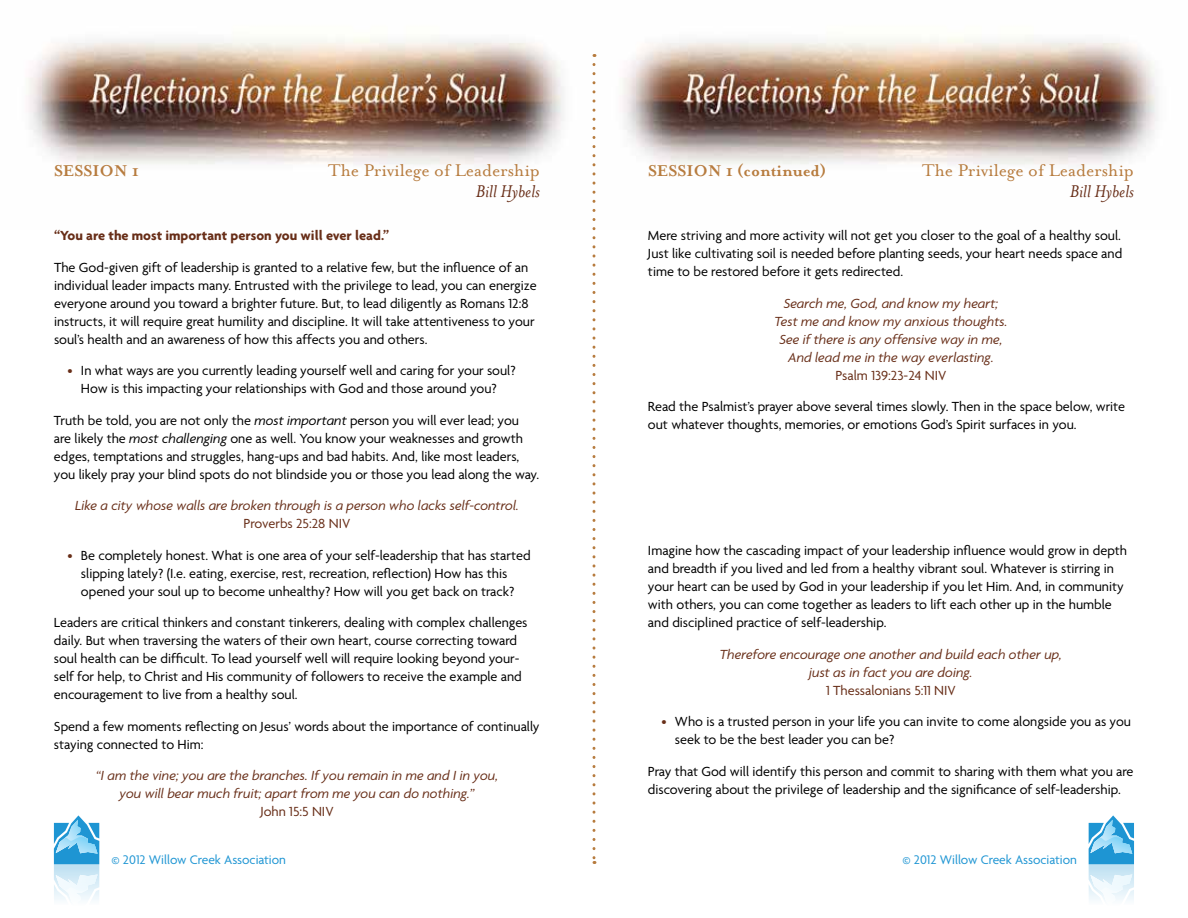
<style>
.page{position:relative;width:1188px;height:918px;background:#fff}
.page>*{position:absolute;margin:0;border:0;box-sizing:border-box;transform-origin:0 0}
.t1{font:19.5px "Mrs Eaves Roman";color:#b77c3f}
.t2{font:italic 19.5px "Mrs Eaves";color:#682e18}
.t3{font:700 18px "Mrs Eaves";color:#b77c3f}
.t4{font:14.25px/18px "Agenda";color:#000}
.t5{font:italic 14.25px/18px "Agenda";color:#682e18;text-align:center}
.t6{font:14.25px "Agenda";color:#682e18}
.t7{font:700 14.25px "Agenda";color:#682e18}
.t8{font:13.5px "Agenda";color:#1e95d3}
.s1{color:#682e18}
.s2{font-style:italic}
</style>
<div class="page">
<img style="left:28px;top:37px;width:1130px;height:129px">
<svg style="left:592px;top:64px;width:4px;height:800px"></svg>
<svg style="left:54px;top:815px;width:45px;height:85px"></svg>
<svg style="left:1089px;top:815px;width:45px;height:85px"></svg>
<p class="t3" style="left:54px;top:161px;width:86px">SESSION 1</p>
<h1 class="t1" style="left:328px;top:160px;width:213px">The Privilege of Leadership</h1>
<h1 class="t2" style="left:476px;top:181px;width:66px">Bill Hybels</h1>
<p class="t7" style="left:54px;top:227px;width:337px">“You are the most important person you will ever lead.”</p>
<p class="t4" style="left:54px;top:258px;width:484px">The God-given gift of leadership is granted to a relative few, but the influence of an individual leader impacts many. Entrusted with the privilege to lead, you can energize everyone around you toward a brighter future. But, to lead diligently as Romans 12:8 instructs, it will require great humility and discipline. It will take attentiveness to your soul’s health and an awareness of how this affects you and others.</p>
<p class="t4" style="left:67px;top:362px;width:450px;text-align:center"><span class="s1">•</span> In what ways are you currently leading yourself well and caring for your soul?<br>How is this impacting your relationships with God and those around you?</p>
<p class="t4" style="left:54px;top:411px;width:487px">Truth be told, you are not only the <span class="s2">most important</span> person you will ever lead; you are likely the <span class="s2">most challenging</span> one as well. You know your weaknesses and growth edges, temptations and struggles, hang-ups and bad habits. And, like most leaders, you likely pray your blind spots do not blindside you or those you lead along the way.</p>
<p class="t5" style="left:75px;top:497px;width:445px">Like a city whose walls are broken through is a person who lacks self-control.</p>
<p class="t6" style="left:244px;top:515px;width:108px">Proverbs 25:28 NIV</p>
<p class="t4" style="left:81px;top:546px;width:451px;text-indent:-13px"><span class="s1">•</span> Be completely honest. What is one area of your self-leadership that has started slipping lately? (I.e. eating, exercise, rest, recreation, reflection) How has this opened your soul up to become unhealthy? How will you get back on track?</p>
<p class="t4" style="left:54px;top:614px;width:475px">Leaders are critical thinkers and constant tinkerers, dealing with complex challenges daily. But when traversing the waters of their own heart, course correcting toward soul health can be difficult. To lead yourself well will require looking beyond your&shy;self for help, to Christ and His community of followers to receive the example and encouragement to live from a healthy soul.</p>
<p class="t4" style="left:54px;top:717px;width:487px">Spend a few moments reflecting on Jesus’ words about the importance of continually staying connected to Him:</p>
<p class="t5" style="left:96px;top:767px;width:404px">“I am the vine; you are the branches. If you remain in me and I in you, you will bear much fruit; apart from me you can do nothing.”</p>
<p class="t6" style="left:260px;top:803px;width:75px">John 15:5 NIV</p>
<p class="t3" style="left:648px;top:161px;width:180px">SESSION 1 (CONTINUED)</p>
<h1 class="t1" style="left:922px;top:160px;width:213px">The Privilege of Leadership</h1>
<h1 class="t2" style="left:1070px;top:181px;width:66px">Bill Hybels</h1>
<p class="t4" style="left:648px;top:227px;width:476px;text-align:justify">Mere striving and more activity will not get you closer to the goal of a healthy soul.<br>Just like cultivating soil is needed before planting seeds, your heart needs space and time to be restored before it gets redirected.</p>
<p class="t5" style="left:774px;top:294px;width:234px">Search me, God, and know my heart; Test me and know my anxious thoughts.<br>See if there is any offensive way in me, And lead me in the way everlasting.</p>
<p class="t6" style="left:835px;top:367px;width:112px">Psalm 139:23-24 NIV</p>
<p class="t4" style="left:648px;top:398px;width:479px">Read the Psalmist’s prayer above several times slowly. Then in the space below, write out whatever thoughts, memories, or emotions God’s Spirit surfaces in you.</p>
<p class="t4" style="left:648px;top:542px;width:481px">Imagine how the cascading impact of your leadership influence would grow in depth and breadth if you lived and led from a healthy vibrant soul. Whatever is stirring in your heart can be used by God in your leadership if you let Him. And, in community with others, you can come together as leaders to lift each other up in the humble and disciplined practice of self-leadership.</p>
<p class="t5" style="left:720px;top:645px;width:344px">Therefore encourage one another and build each other up, just as in fact you are doing.</p>
<p class="t6" style="left:826px;top:682px;width:131px">1 Thessalonians 5:11 NIV</p>
<p class="t4" style="left:675px;top:713px;width:458px;text-indent:-13px"><span class="s1">•</span> Who is a trusted person in your life you can invite to come alongside you as you seek to be the best leader you can be?</p>
<p class="t4" style="left:648px;top:762px;width:487px">Pray that God will identify this person and commit to sharing with them what you are discovering about the privilege of leadership and the significance of self-leadership.</p>
<p class="t8" style="left:112px;top:852px;width:176px">© 2012 Willow Creek Association</p>
<p class="t8" style="left:903px;top:852px;width:176px">© 2012 Willow Creek Association</p>
</div>
